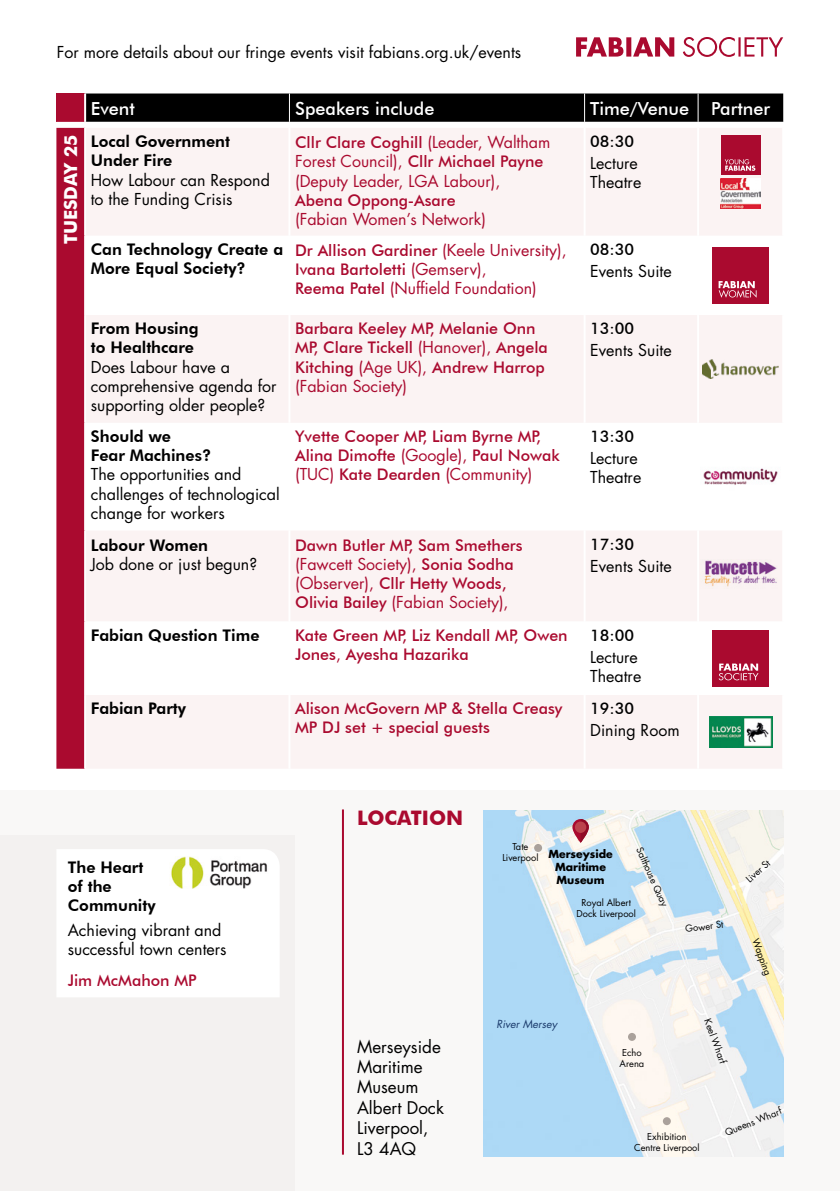
<style>
.page{position:relative;width:840px;height:1191px;background:#fff}
.page>*{position:absolute;margin:0;border:0;box-sizing:border-box;transform-origin:0 0}
.t1{font:700 20px "Futura BT";color:#aa0a2f}
.t2{font:500 18px "Futura BT";color:#fff}
.t3{font:700 18px "Futura BT";color:#fff}
.t4{font:17px/20.4px "Futura Std";color:#000}
.t5{font:500 16px/19.2px "Futura BT";color:#aa0a2f}
.t6{font:16px/19.2px "Futura Std";color:#000}
.t7{font:16px "Futura Std";color:#aa0a2f}
.t8{font:800 16px/19.2px "Futura BT";color:#000}
.t9{font:500 16px "Futura BT";color:#000}
.t10{font:700 10.8px/13px "Futura Std";color:#000;text-align:center}
.t11{font:italic 10.8px "Futura Std";color:#1c3c6d}
.t12{font:9.2px/11.2px "Futura Std";color:#000;text-align:center}
.s1{font-family:"Futura Std";font-weight:400}
.s2{font-family:"Futura BT";font-weight:500}
</style>
<div class="page">
<div style="left:0;top:790px;width:839px;height:401px;background:#f9f8f7"></div>
<div style="left:56px;top:93px;width:29px;height:29px;background:#aa0a2f"></div>
<svg style="left:56px;top:128px;width:28px;height:640px;background:#af183b"></svg>
<svg style="left:86px;top:128px;width:695px;height:640px;fill:#fbf3f3"></svg>
<svg style="left:86px;top:93px;width:696px;height:29px;background:#070707"></svg>
<hr style="left:288px;top:128px;width:2px;height:108px;background:#fff">
<hr style="left:583px;top:128px;width:2px;height:108px;background:#fff">
<hr style="left:696px;top:128px;width:2px;height:108px;background:#fff">
<hr style="left:288px;top:236px;width:2px;height:79px;background:#fff">
<hr style="left:583px;top:236px;width:2px;height:79px;background:#fff">
<hr style="left:696px;top:236px;width:2px;height:79px;background:#fff">
<hr style="left:288px;top:315px;width:2px;height:108px;background:#fff">
<hr style="left:583px;top:315px;width:2px;height:108px;background:#fff">
<hr style="left:696px;top:315px;width:2px;height:108px;background:#fff">
<hr style="left:288px;top:423px;width:2px;height:107px;background:#fff">
<hr style="left:583px;top:423px;width:2px;height:107px;background:#fff">
<hr style="left:696px;top:423px;width:2px;height:107px;background:#fff">
<hr style="left:288px;top:530px;width:2px;height:91px;background:#fff">
<hr style="left:583px;top:530px;width:2px;height:91px;background:#fff">
<hr style="left:696px;top:530px;width:2px;height:91px;background:#fff">
<hr style="left:288px;top:621px;width:2px;height:74px;background:#fff">
<hr style="left:583px;top:621px;width:2px;height:74px;background:#fff">
<hr style="left:696px;top:621px;width:2px;height:74px;background:#fff">
<hr style="left:288px;top:695px;width:2px;height:73px;background:#fff">
<hr style="left:583px;top:695px;width:2px;height:73px;background:#fff">
<hr style="left:696px;top:695px;width:2px;height:73px;background:#fff">
<hr style="left:84px;top:93px;width:2px;height:29px;background:#fff">
<div style="left:720px;top:135px;width:40px;height:40px;background:#aa0a2f"></div>
<svg style="left:724px;top:159px;width:31px;height:12px"></svg>
<img style="left:720px;top:178px;width:40px;height:31px">
<div style="left:711px;top:247px;width:57px;height:57px;background:#aa0a2f"></div>
<svg style="left:718px;top:281px;width:38px;height:17px"></svg>
<img style="left:702px;top:359px;width:76px;height:19px">
<img style="left:700px;top:455px;width:80px;height:43px">
<img style="left:700px;top:559px;width:80px;height:29px">
<div style="left:711px;top:630px;width:57px;height:56px;background:#aa0a2f"></div>
<svg style="left:718px;top:663px;width:40px;height:17px"></svg>
<img style="left:708px;top:716px;width:63px;height:31px">
<svg style="left:683px;top:37px;width:99px;height:20px"></svg>
<svg style="left:576px;top:37px;width:98px;height:20px"></svg>
<hr style="left:342px;top:809px;width:2px;height:345px;background:#aa0a2f">
<img style="left:171px;top:857px;width:96px;height:31px">
<img style="left:483px;top:810px;width:299px;height:347px">
<svg style="left:572px;top:819px;width:16px;height:24px"></svg>
<svg style="left:580px;top:819px;width:8px;height:24px"></svg>
<div style="left:574px;top:821px;width:12px;height:12px;background:#bb434c;border-radius:50%"></div>
<div style="left:534px;top:844px;width:8px;height:8px;background:#aaa19b;border-radius:50%"></div>
<div style="left:627px;top:1033px;width:8px;height:8px;background:#aaa19b;border-radius:50%"></div>
<div style="left:662px;top:1117px;width:8px;height:8px;background:#aaa19b;border-radius:50%"></div>
<p class="t6" style="left:57px;top:42px;width:465px">For more details about our fringe events visit fabians.org.uk/events</p>
<p class="t2" style="left:91px;top:98px;width:46px">Event</p>
<p class="t2" style="left:295px;top:98px;width:141px">Speakers include</p>
<p class="t2" style="left:590px;top:98px;width:181px">Time/Venue Partner</p>
<p class="t5" style="left:295px;top:133px;width:257px">Cllr Clare Coghill <span class="s1">(Leader, Waltham<br>Forest Council),</span> Cllr Michael Payne</p>
<p class="t7" style="left:295px;top:170px;width:206px">(Deputy Leader, LGA Labour),</p>
<p class="t5" style="left:295px;top:190px;width:162px">Abena Oppong-Asare</p>
<p class="t7" style="left:295px;top:209px;width:192px">(Fabian Women’s Network)</p>
<p class="t3" style="left:60px;top:244px;width:111px;rotate:-90deg">TUESDAY 25</p>
<p class="t8" style="left:91px;top:132px;width:141px">Local Government<br>Under Fire</p>
<p class="t6" style="left:91px;top:170px;width:180px">How Labour can Respond to the Funding Crisis</p>
<p class="t8" style="left:91px;top:239px;width:194px">Can Technology Create a<br>More Equal Society?</p>
<p class="t7" style="left:295px;top:240px;width:273px"><span class="s2">Dr Allison Gardiner</span> (Keele University),</p>
<p class="t5" style="left:295px;top:260px;width:193px">Ivana Bartoletti <span class="s1">(Gemserv),</span></p>
<p class="t7" style="left:295px;top:278px;width:243px"><span class="s2">Reema Patel</span> (Nuffield Foundation)</p>
<p class="t8" style="left:91px;top:319px;width:109px">From Housing to Healthcare</p>
<p class="t6" style="left:91px;top:357px;width:187px">Does Labour have a comprehensive agenda for supporting older people?</p>
<p class="t8" style="left:91px;top:426px;width:122px">Should we<br>Fear Machines?</p>
<p class="t6" style="left:91px;top:465px;width:190px">The opportunities and challenges of technological change for workers</p>
<p class="t8" style="left:91px;top:535px;width:119px">Labour Women</p>
<p class="t6" style="left:91px;top:555px;width:168px">Job done or just begun?</p>
<p class="t5" style="left:295px;top:319px;width:254px">Barbara Keeley MP, Melanie Onn<br>MP, Clare Tickell <span class="s1">(Hanover),</span> Angela<br>Kitching <span class="s1">(Age UK),</span> Andrew Harrop</p>
<p class="t7" style="left:295px;top:376px;width:113px">(Fabian Society)</p>
<p class="t5" style="left:295px;top:426px;width:266px">Yvette Cooper MP, Liam Byrne MP,<br>Alina Dimofte <span class="s1">(Google),</span> Paul Nowak</p>
<p class="t7" style="left:295px;top:464px;width:238px">(TUC) <span class="s2">Kate Dearden</span> (Community)</p>
<p class="t5" style="left:295px;top:535px;width:229px">Dawn Butler MP, Sam Smethers</p>
<p class="t7" style="left:295px;top:554px;width:220px">(Fawcett Society), <span class="s2">Sonia Sodha</span></p>
<p class="t5" style="left:295px;top:574px;width:213px"><span class="s1">(Observer),</span> Cllr Hetty Woods,</p>
<p class="t7" style="left:295px;top:592px;width:215px"><span class="s2">Olivia Bailey</span> (Fabian Society),</p>
<p class="t9" style="left:590px;top:132px;width:45px">08:30</p>
<p class="t6" style="left:590px;top:154px;width:53px">Lecture<br>Theatre</p>
<p class="t9" style="left:590px;top:239px;width:45px">08:30</p>
<p class="t6" style="left:590px;top:262px;width:83px">Events Suite</p>
<p class="t9" style="left:590px;top:319px;width:45px">13:00</p>
<p class="t6" style="left:590px;top:341px;width:83px">Events Suite</p>
<p class="t9" style="left:590px;top:426px;width:45px">13:30</p>
<p class="t6" style="left:590px;top:449px;width:53px">Lecture<br>Theatre</p>
<p class="t9" style="left:590px;top:534px;width:45px">17:30</p>
<p class="t6" style="left:590px;top:556px;width:83px">Events Suite</p>
<p class="t8" style="left:91px;top:625px;width:170px">Fabian Question Time</p>
<p class="t5" style="left:295px;top:625px;width:274px">Kate Green MP, Liz Kendall MP, Owen<br>Jones<span class="s1">,</span> Ayesha Hazarika</p>
<p class="t9" style="left:590px;top:625px;width:45px">18:00</p>
<p class="t6" style="left:590px;top:647px;width:53px">Lecture<br>Theatre</p>
<p class="t8" style="left:91px;top:699px;width:97px">Fabian Party</p>
<p class="t5" style="left:295px;top:699px;width:269px">Alison McGovern MP &amp; Stella Creasy<br>MP DJ set + special guests</p>
<p class="t9" style="left:590px;top:699px;width:45px">19:30</p>
<p class="t6" style="left:590px;top:721px;width:91px">Dining Room</p>
<p class="t8" style="left:68px;top:857px;width:89px">The Heart of the<br>Community</p>
<p class="t6" style="left:68px;top:920px;width:160px">Achieving vibrant and successful town centers</p>
<p class="t5" style="left:68px;top:970px;width:130px">Jim McMahon MP</p>
<p class="t1" style="left:357px;top:805px;width:108px">LOCATION</p>
<p class="t4" style="left:357px;top:1036px;width:88px">Merseyside<br>Maritime<br>Museum<br>Albert Dock<br>Liverpool,<br>L3 4AQ</p>
<p class="t12" style="left:502px;top:841px;width:38px">Tate<br>Liverpool</p>
<p class="t12" style="left:644px;top:845px;width:65px;rotate:66deg">Salthouse Quay</p>
<p class="t10" style="left:548px;top:846px;width:66px">Merseyside<br>Maritime<br>Museum</p>
<p class="t12" style="left:576px;top:896px;width:61px">Royal Albert<br>Dock Liverpool</p>
<p class="t11" style="left:496px;top:1016px;width:62px">River Mersey</p>
<p class="t12" style="left:619px;top:1047px;width:26px;text-align:left">Echo<br>Arena</p>
<p class="t12" style="left:684px;top:923px;width:40px;rotate:-7deg">Gower St</p>
<p class="t12" style="left:712px;top:1017px;width:48px;rotate:70deg">Keel Wharf</p>
<p class="t12" style="left:743px;top:876px;width:30px;rotate:-42deg">Liver St</p>
<p class="t12" style="left:760px;top:937px;width:40px;rotate:70deg">Wapping</p>
<p class="t12" style="left:633px;top:1131px;width:67px">Exhibition<br>Centre Liverpool</p>
<p class="t12" style="left:723px;top:1127px;width:62px;rotate:-22deg">Queens Wharf</p>
</div>
